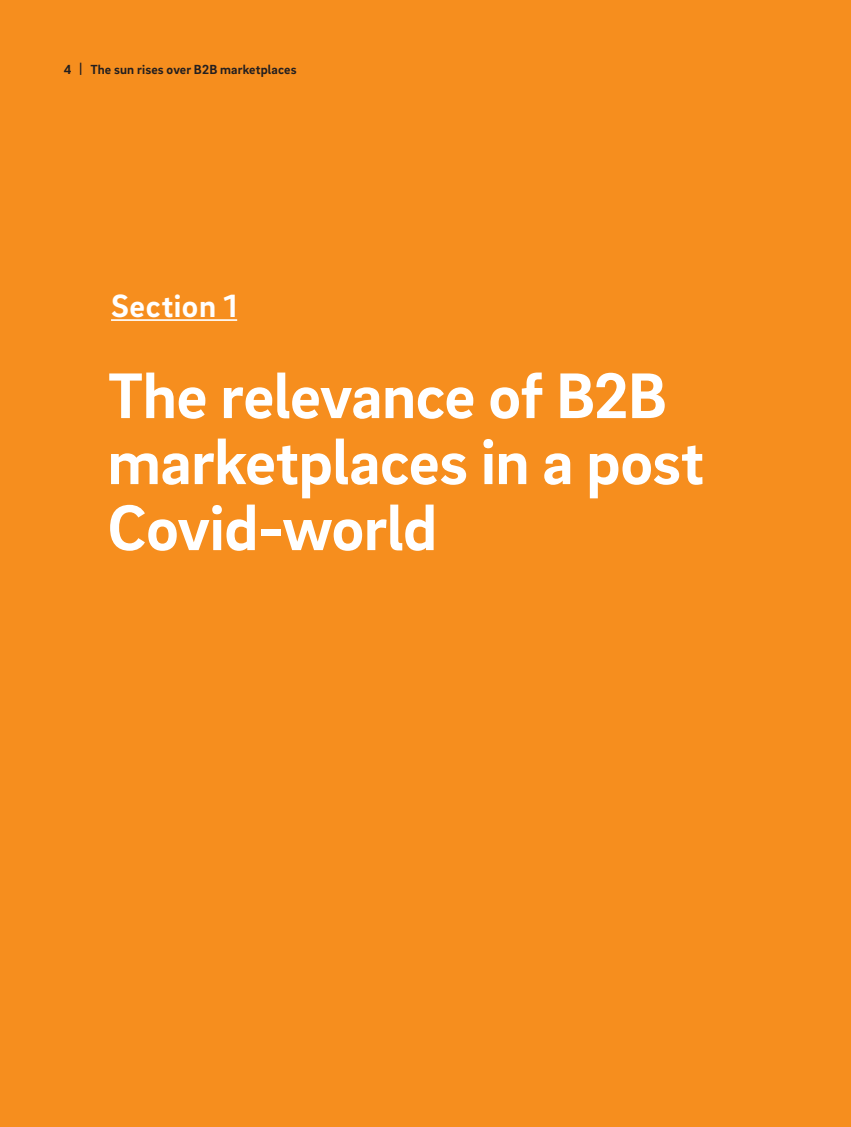
<style>
.page{position:relative;width:851px;height:1127px;background:#fff}
.page>*{position:absolute;margin:0;border:0;box-sizing:border-box;transform-origin:0 0}
.t1{font:700 66px/66px "Brix Sans";letter-spacing:-.01em;color:#fff}
.t2{font:700 33px "Brix Sans";letter-spacing:.02em;color:#fff}
.t3{font:700 13.5px "Brix Sans";letter-spacing:.01em;color:#231f20}
.s1{font-weight:900}
</style>
<div class="page">
<div style="left:0;top:0;width:850px;height:1127px;background:#f68e1e"></div>
<hr style="left:111px;top:319px;width:126px;height:2px;background:#fff">
<p class="t3" style="left:64px;top:60px;width:234px">4 <span class="s1">|</span> The sun rises over B2B marketplaces</p>
<p class="t2" style="left:111px;top:284px;width:128px">Section 1</p>
<p class="t1" style="left:107px;top:360px;width:598px">The relevance of B2B marketplaces in a post<br>Covid-world</p>
</div>
